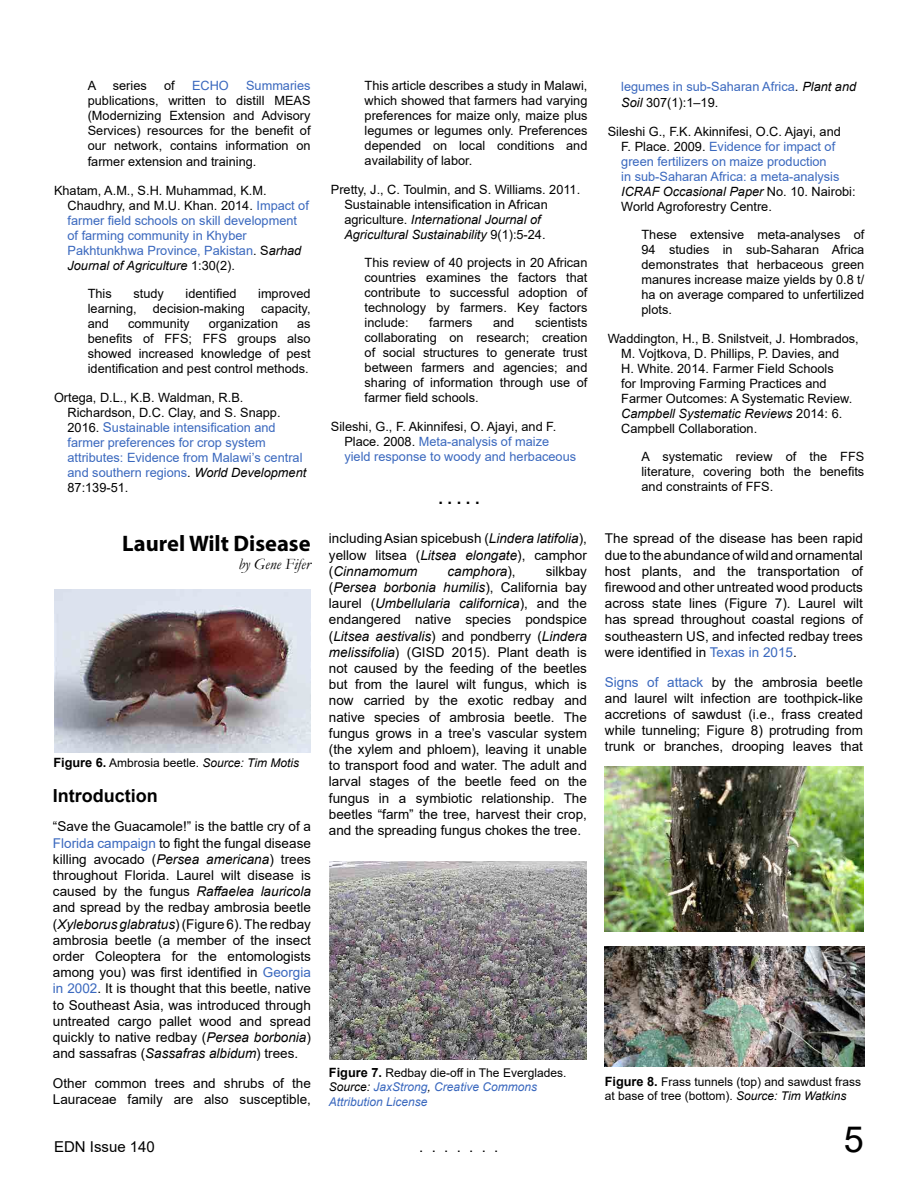
<style>
.page{position:relative;width:918px;height:1188px;background:#fff}
.page>*{position:absolute;margin:0;border:0;box-sizing:border-box;transform-origin:0 0}
.t1{font:36px "Arial";color:#000}
.Body_Text_1{font:700 22.5px "Myriad Pro";color:#000}
.Heading_4{font:700 18px "Arial";color:#000}
.Body_Text_1-2{font:700 16.5px "Arial";color:#000}
.Body_Text_1-3{font:italic 15.75px "Garamond";color:#000}
.t2{font:15px "Arial";color:#000}
.Body_Text_1-4{font:13.5px/16.2px "Arial";color:#000;text-align:justify}
.Body_Text_1-5{font:italic 13.5px "Arial";color:#000}
.reference_indented_p{font:12.75px/15px "Arial";color:#000;text-align:justify}
.References{font:12.75px/15px "Arial";color:#000}
.References-2{font:12.75px/15px "Arial";color:#3a68be}
.reference_indented_p-2{font:12.75px "Arial";color:#3a68be}
.Figure{font:12px/14.4px "Arial";color:#000}
.Figure-2{font:italic 12px/14.4px "Arial";color:#3a68be}
.s1{color:#3a68be}
.s2{color:#000}
.s3{font-style:italic;color:#000}
.s4{font-size:13.5px}
.s5{font-weight:700;font-size:12.75px}
.s6{font-style:italic}
.s7{font-style:normal}
.s8{font-weight:700;font-style:normal;font-size:12.75px;color:#000}
.s9{font-style:normal;color:#000}
.s10{font-size:13.5px;color:#000}
</style>
<div class="page">
<img style="left:329px;top:862px;width:258px;height:198px">
<img style="left:54px;top:590px;width:256px;height:162px">
<img style="left:605px;top:767px;width:259px;height:165px">
<img style="left:605px;top:946px;width:259px;height:121px">
<p class="reference_indented_p" style="left:88px;top:78px;width:10px">A</p>
<p class="reference_indented_p" style="left:113px;top:78px;width:36px">series</p>
<p class="reference_indented_p" style="left:164px;top:78px;width:12px">of</p>
<p class="reference_indented_p-2" style="left:192px;top:77px;width:38px">ECHO</p>
<p class="reference_indented_p" style="left:88px;top:78px;width:224px;text-indent:158px"><span class="s1">Summaries </span>publications, written to distill MEAS (Modernizing Extension and Advisory Services) resources for the benefit of our network, contains information on</p>
<p class="reference_indented_p" style="left:88px;top:154px;width:170px">farmer extension and training.</p>
<p class="References-2" style="left:68px;top:183px;width:243px;text-indent:-14px"><span class="s2">Khatam, A.M., S.H. Muhammad, K.M.<br>Chaudhry, and M.U. Khan. 2014.</span> Impact of farmer field schools on skill development of farming community in Khyber Pakhtunkhwa Province, Pakistan<span class="s2">. S</span><span class="s3">arhad Journal of Agriculture</span> <span class="s2">1:30(2).</span></p>
<p class="reference_indented_p" style="left:88px;top:286px;width:26px">This</p>
<p class="reference_indented_p" style="left:133px;top:286px;width:32px">study</p>
<p class="reference_indented_p" style="left:186px;top:286px;width:53px">identified</p>
<p class="reference_indented_p" style="left:258px;top:286px;width:54px">improved</p>
<p class="reference_indented_p" style="left:88px;top:301px;width:50px">learning,</p>
<p class="reference_indented_p" style="left:153px;top:301px;width:94px">decision-making</p>
<p class="reference_indented_p" style="left:261px;top:301px;width:51px">capacity,</p>
<p class="reference_indented_p" style="left:88px;top:316px;width:23px">and</p>
<p class="reference_indented_p" style="left:128px;top:316px;width:63px">community</p>
<p class="reference_indented_p" style="left:209px;top:316px;width:71px">organization</p>
<p class="reference_indented_p" style="left:88px;top:316px;width:224px;text-indent:209px">as benefits of FFS; FFS groups also showed increased knowledge of pest identification and pest control methods.</p>
<p class="References-2" style="left:68px;top:390px;width:240px;text-indent:-14px"><span class="s2">Ortega, D.L., K.B. Waldman, R.B.<br>Richardson, D.C. Clay, and S. Snapp.<br>2016.</span> <span class="s4">S</span>ustainable intensification and farmer preferences for crop system attributes: Evidence from Malawi’s central and southern regions<span class="s2">.</span> <span class="s3">World Development </span><span class="s2">87:139-51.</span></p>
<p class="Body_Text_1" style="left:122px;top:528px;width:190px">Laurel Wilt Disease</p>
<p class="Body_Text_1-3" style="left:238px;top:554px;width:74px">by Gene Fifer</p>
<p class="Figure" style="left:53px;top:756px;width:247px"><span class="s5">Figure 6.</span> Ambrosia beetle. <span class="s6">Source: Tim Motis</span></p>
<p class="Heading_4" style="left:53px;top:783px;width:106px">Introduction</p>
<p class="Body_Text_1-4" style="left:53px;top:819px;width:260px">“Save the Guacamole!” is the battle cry of a <span class="s1">Florida campaign</span> to fight the fungal disease killing avocado (<span class="s6">Persea americana</span>) trees throughout Florida. Laurel wilt disease is caused by the fungus <span class="s6">Raffaelea lauricola </span>and spread by the redbay ambrosia beetle (<span class="s6">Xyleborus glabratus</span>) (Figure 6). The redbay ambrosia beetle (a member of the insect order Coleoptera for the entomologists among you) was first identified in <span class="s1">Georgia in 2002</span>. It is thought that this beetle, native to Southeast Asia, was introduced through untreated cargo pallet wood and spread quickly to native redbay (<span class="s6">Persea borbonia</span>) and sassafras (<span class="s6">Sassafras albidum</span>) trees.</p>
<p class="Body_Text_1-4" style="left:53px;top:1075px;width:259px">Other common trees and shrubs of the<br>Lauraceae family are also susceptible,</p>
<p class="reference_indented_p" style="left:365px;top:78px;width:224px">This article describes a study in Malawi, which showed that farmers had varying preferences for maize only, maize plus legumes or legumes only. Preferences depended on local conditions and availability of labor.</p>
<p class="References" style="left:344px;top:182px;width:237px;text-indent:-14px">Pretty, J., C. Toulmin, and S. Williams. 2011.<br>Sustainable intensification in African agriculture. <span class="s6">International Journal of Agricultural Sustainability</span> 9(1):5-24.</p>
<p class="reference_indented_p" style="left:365px;top:255px;width:224px">This review of 40 projects in 20 African countries examines the factors that contribute to successful adoption of technology by farmers. Key factors include:</p>
<p class="reference_indented_p" style="left:429px;top:315px;width:45px">farmers</p>
<p class="reference_indented_p" style="left:493px;top:315px;width:23px">and</p>
<p class="reference_indented_p" style="left:365px;top:315px;width:224px;text-indent:170px">scientists collaborating on research; creation of social structures to generate trust between farmers and agencies; and sharing of information through use of farmer field schools.</p>
<p class="References-2" style="left:344px;top:419px;width:233px;text-indent:-14px"><span class="s2">Sileshi, G., F. Akinnifesi, O. Ajayi, and F.<br>Place. 2008.</span> Meta-analysis of maize yield response to woody and herbaceous</p>
<p class="Body_Text_1-2" style="left:438px;top:487px;width:43px">. . . . .</p>
<p class="Body_Text_1-4" style="left:329px;top:531px;width:260px">including Asian spicebush (<span class="s6">Lindera latifolia</span>), yellow litsea (<span class="s6">Litsea elongate</span>), camphor (<span class="s6">Cinnamomum</span></p>
<p class="Body_Text_1-5" style="left:447px;top:562px;width:70px">camphora<span class="s7">),</span></p>
<p class="Body_Text_1-4" style="left:329px;top:563px;width:260px;text-indent:217px">silkbay (<span class="s6">Persea borbonia humilis</span>), California bay laurel (<span class="s6">Umbellularia californica</span>), and the endangered native species pondspice (<span class="s6">Litsea aestivalis</span>) and pondberry (<span class="s6">Lindera melissifolia</span>) (GISD 2015). Plant death is not caused by the feeding of the beetles but from the laurel wilt fungus, which is now carried by the exotic redbay and native species of ambrosia beetle. The fungus grows in a tree’s vascular system (the xylem and phloem), leaving it unable to transport food and water. The adult and larval stages of the beetle feed on the fungus in a symbiotic relationship. The beetles “farm” the tree, harvest their crop, and the spreading fungus chokes the tree.</p>
<p class="Figure-2" style="left:329px;top:1066px;width:239px"><span class="s8">Figure 7.</span> <span class="s9">Redbay die-off in The Everglades.<br></span><span class="s2">Source:</span> JaxStrong<span class="s2">,</span> Creative Commons<br>Attribution License</p>
<p class="t2" style="left:54px;top:1137px;width:102px">EDN Issue 140</p>
<p class="t2" style="left:419px;top:1137px;width:81px">. . . . . . .</p>
<p class="References-2" style="left:621px;top:78px;width:237px;line-height:16.2px">legumes in sub-Saharan Africa<span class="s10">.</span> <span class="s3">Plant and<br>Soil</span> <span class="s2">307(1):1–19.</span></p>
<p class="References" style="left:621px;top:123px;width:236px;text-indent:-14px">Sileshi G., F.K. Akinnifesi, O.C. Ajayi, and<br>F. Place. 2009. <span class="s1">Evidence for impact of green fertilizers on maize production<br>in sub-Saharan Africa: a meta-analysis </span><span class="s6">ICRAF Occasional Paper</span> No. 10. Nairobi:<br>World Agroforestry Centre.</p>
<p class="reference_indented_p" style="left:641px;top:227px;width:224px">These extensive meta-analyses of 94 studies in sub-Saharan Africa demonstrates that herbaceous green manures increase maize yields by 0.8 t/ ha on average compared to unfertilized plots.</p>
<p class="References" style="left:621px;top:330px;width:239px;text-indent:-14px">Waddington, H., B. Snilstveit, J. Hombrados, M. Vojtkova, D. Phillips, P. Davies, and<br>H. White. 2014. Farmer Field Schools<br>for Improving Farming Practices and Farmer Outcomes: A Systematic Review.<br><span class="s6">Campbell Systematic Reviews</span> 2014: 6.<br>Campbell Collaboration.</p>
<p class="reference_indented_p" style="left:641px;top:449px;width:224px">A systematic review of the FFS literature, covering both the benefits and constraints of FFS.</p>
<p class="Body_Text_1-4" style="left:605px;top:531px;width:260px">The spread of the disease has been rapid due to the abundance of wild and ornamental host plants, and the transportation of firewood and other untreated wood products across state lines (Figure 7). Laurel wilt has spread throughout coastal regions of southeastern US, and infected redbay trees were identified in <span class="s1">Texas in 2015</span>.</p>
<p class="Body_Text_1-4" style="left:605px;top:674px;width:259px"><span class="s1">Signs of attack</span> by the ambrosia beetle and laurel wilt infection are toothpick-like accretions of sawdust (i.e., frass created while tunneling; Figure 8) protruding from trunk or branches, drooping leaves that</p>
<p class="Figure" style="left:605px;top:1074px;width:258px"><span class="s5">Figure 8.</span> Frass tunnels (top) and sawdust frass at base of tree (bottom). <span class="s6">Source: Tim Watkins</span></p>
<h1 class="t1" style="left:844px;top:1115px;width:22px">5</h1>
</div>
